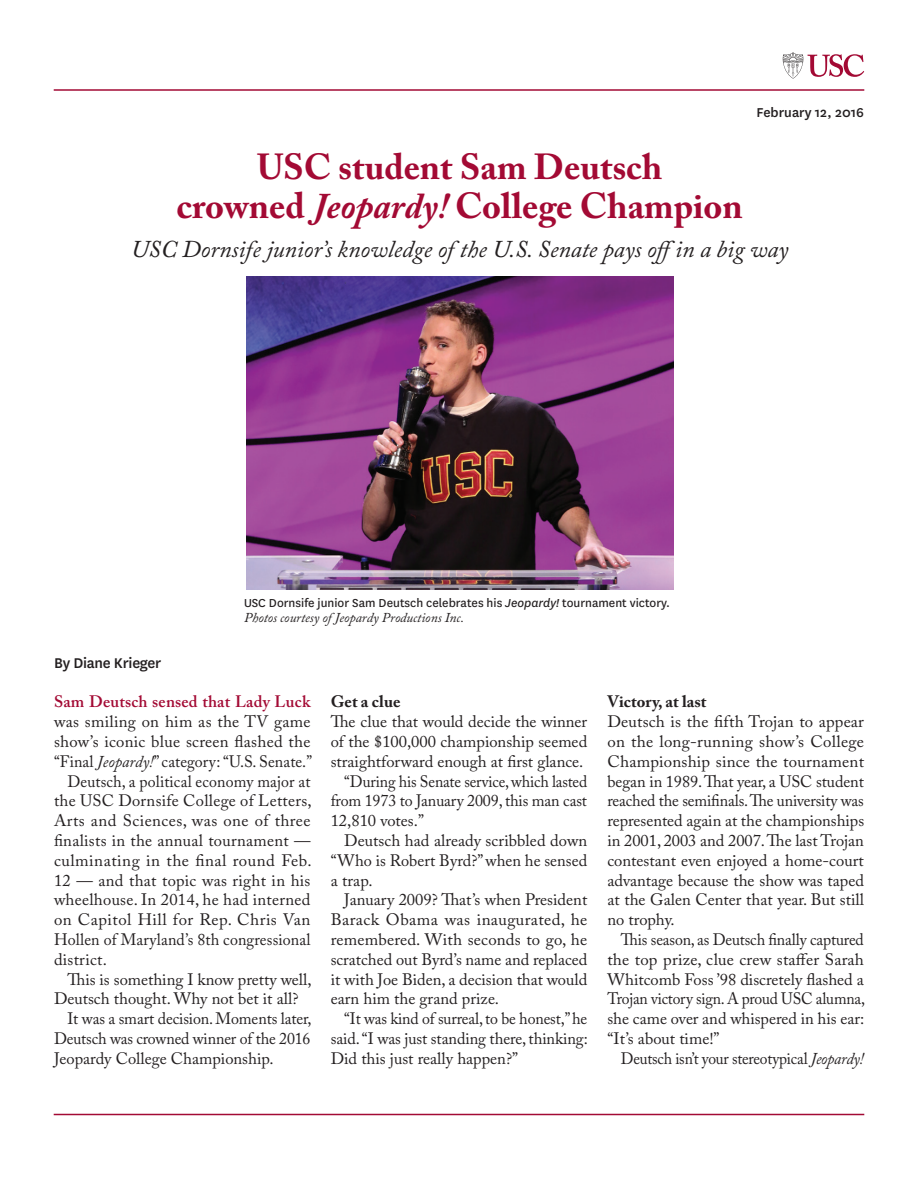
<style>
.page{position:relative;width:918px;height:1188px;background:#fff}
.page>*{position:absolute;margin:0;border:0;box-sizing:border-box;transform-origin:0 0}
.AM_Hed_24_27_CARD{font:700 36px/39px "Adobe Caslon Pro";color:#a30a34;text-align:center}
.AM_Hed_24_27_CARD-2{font:italic 24px "Adobe Caslon Pro";color:#231f20}
.AM_Body_Indent{font:16.5px/19.8px "Adobe Caslon Pro";color:#231f20;text-align:justify}
.AM_Body_Indent-2{font:16.5px/19.8px "Adobe Caslon Pro";color:#231f20;text-align:justify;scale:.96 1}
.AM_Body_Indent-3{font:16.5px/19.8px "Adobe Caslon Pro";color:#231f20;text-align:justify;scale:.95 1}
.AM_Body_Indent-4{font:16.5px "Adobe Caslon Pro";color:#231f20;scale:.94 1}
.AM_Body_Indent-5{font:700 16.5px "Adobe Caslon Pro";color:#231f20}
.AM_By_Line{font:500 16.5px "National";letter-spacing:-.015em;color:#231f20}
.AM_Date_Upper_Right{font:500 15px "National";color:#231f20}
.PhotoCap{font:13.5px/15px "National";color:#231f20}
.s1{font-style:italic}
.s2{font-family:"Adobe Caslon Pro";font-style:italic}
.s3{font-weight:600;color:#a30a34}
</style>
<div class="page">
<hr style="left:54px;top:1114px;width:810px;height:1px;background:#a30a34">
<svg style="left:783px;top:52px;width:81px;height:27px"></svg>
<hr style="left:54px;top:89px;width:810px;height:2px;background:#a30a34">
<img style="left:247px;top:276px;width:427px;height:314px">
<p class="AM_Date_Upper_Right" style="left:757px;top:103px;width:109px">February 12, 2016</p>
<p class="AM_Hed_24_27_CARD" style="left:177px;top:148px;width:568px">USC student Sam Deutsch<br>crowned <span class="s1">Jeopardy!</span> College Champion</p>
<p class="AM_Hed_24_27_CARD-2" style="left:131px;top:235px;width:659px">USC Dornsife junior’s knowledge of the U.S. Senate pays offin a big way</p>
<p class="PhotoCap" style="left:244px;top:595px;width:428px">USC Dornsife junior Sam Deutsch celebrates his <span class="s1">Jeopardy!</span> tournament victory.<br><span class="s2">Photos courtesy of Jeopardy Productions Inc.</span></p>
<p class="AM_By_Line" style="left:54px;top:652px;width:109px">By Diane Krieger</p>
<p class="AM_Body_Indent" style="left:54px;top:692px;width:260px"><span class="s3">Sam Deutsch sensed that Lady Luck </span>was smiling on him as the TV game show’s iconic blue screen flashed the “Final <span class="s1">Jeopardy!</span>” category: “U.S. Senate.”</p>
<p class="AM_Body_Indent-2" style="left:54px;top:771px;width:270px;text-indent:14px">Deutsch, a political economy major at the USC Dornsife College of Letters, Arts and Sciences, was one of three finalists in the annual tournament — culminating in the final round Feb.<br>12 — and that topic was right in his wheelhouse. In 2014, he had interned on Capitol Hill for Rep. Chris Van Hollen of Maryland’s 8th congressional district.</p>
<p class="AM_Body_Indent" style="left:54px;top:969px;width:259px;text-indent:14px">This is something I know pretty well,<br>Deutsch thought. Why not bet it all?</p>
<p class="AM_Body_Indent" style="left:54px;top:1009px;width:259px;text-indent:14px">It was a smart decision. Moments later, Deutsch was crowned winner of the 2016<br>Jeopardy College Championship.</p>
<p class="AM_Body_Indent-5" style="left:331px;top:692px;width:71px">Get a clue</p>
<p class="AM_Body_Indent" style="left:331px;top:712px;width:258px">The clue that would decide the winner of the $100,000 championship seemed straightforward enough at first glance.</p>
<p class="AM_Body_Indent-3" style="left:331px;top:771px;width:271px;text-indent:14px">“During his Senate service, which lasted from 1973 to January 2009, this man cast 12,810 votes.”</p>
<p class="AM_Body_Indent" style="left:331px;top:830px;width:258px;text-indent:14px">Deutsch had already scribbled down “Who is Robert Byrd?” when he sensed a trap.</p>
<p class="AM_Body_Indent" style="left:331px;top:890px;width:258px;text-indent:14px">January 2009? That’s when President Barack Obama was inaugurated, he remembered. With seconds to go, he scratched out Byrd’s name and replaced it with Joe Biden, a decision that would earn him the grand prize.</p>
<p class="AM_Body_Indent-2" style="left:331px;top:1009px;width:269px;text-indent:14px">“It was kind of surreal, to be honest,” he said. “I was just standing there, thinking:<br>Did this just really happen?”</p>
<p class="AM_Body_Indent-5" style="left:607px;top:692px;width:100px">Victory, at last</p>
<p class="AM_Body_Indent" style="left:607px;top:712px;width:258px">Deutsch is the fifth Trojan to appear on the long-running show’s College Championship since the tournament began in 1989. That year, a USC student reached the semifinals. The university was represented again at the championships in 2001, 2003 and 2007. The last Trojan contestant even enjoyed a home-court advantage because the show was taped at the Galen Center that year. But still no trophy.</p>
<p class="AM_Body_Indent-2" style="left:607px;top:929px;width:270px;text-indent:14px">This season, as Deutsch finally captured the top prize, clue crew staffer Sarah Whitcomb Foss ’98 discretely flashed a Trojan victory sign. A proud USC alumna, she came over and whispered in his ear: “It’s about time!”</p>
<p class="AM_Body_Indent-4" style="left:621px;top:1048px;width:260px">Deutsch isn’t your stereotypical <span class="s1">Jeopardy!</span></p>
</div>
